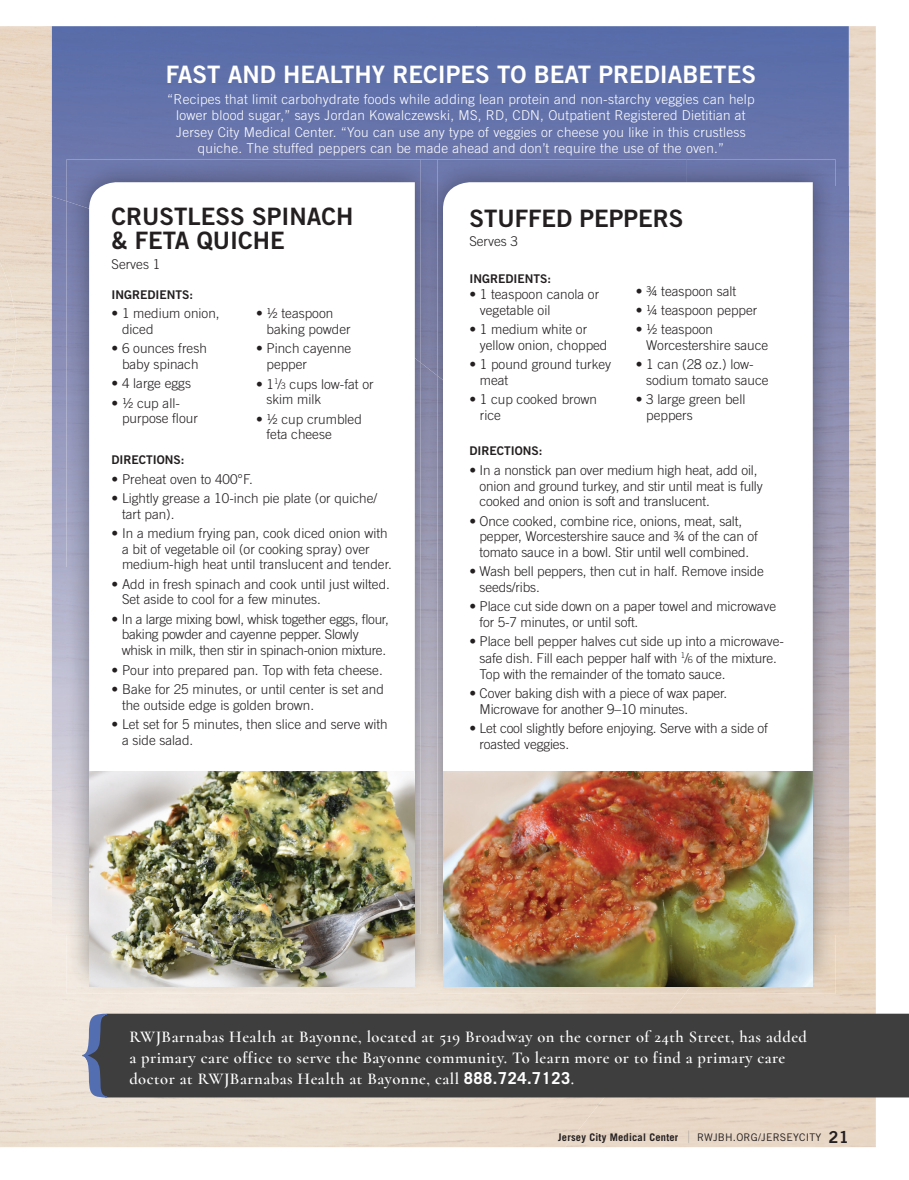
<style>
.page{position:relative;width:909px;height:1180px;background:#fff}
.page>*{position:absolute;margin:0;border:0;box-sizing:border-box;transform-origin:0 0}
.t1{font:24px/24px "Trade Gothic Bold Two";color:#231f20}
.t2{font:24px "Trade Gothic Bold Two";color:#fff}
.t3{font:600 16.5px/21px "Cormorant";letter-spacing:.03em;color:#fff}
.t4{font:300 13.5px/15.8px "Trade Gothic";color:#231f20}
.t5{font:300 13.5px/16.5px "Trade Gothic";letter-spacing:.02em;color:#fff;text-align:center}
.t6{font:300 13.5px/15.8px "Trade Gothic";letter-spacing:-.02em;color:#231f20}
.t7{font:12px "Trade Gothic Bold Two";color:#231f20}
.t8{font:700 10.5px "Trade Gothic";letter-spacing:.02em;color:#231f20}
.s1{font-size:9px}
.s2{font-family:"Trade Gothic";font-weight:700}
.s3{font-weight:300;font-size:17.1px;color:#808285}
.s4{font-weight:400}
.s5{font-family:"Trade Gothic Bold Two";font-weight:400;font-size:16.5px}
</style>
<div class="page">
<img style="left:824px;top:26px;width:51px;height:1121px">
<div style="left:523px;top:993px;width:162px;height:20px;background:#ead9c9"></div>
<div style="left:523px;top:1097px;width:84px;height:50px;background:#e9d8c8"></div>
<img style="left:52px;top:26px;width:796px;height:160px">
<img style="left:835px;top:186px;width:13px;height:749px">
<img style="left:66px;top:935px;width:619px;height:58px">
<img style="left:66px;top:159px;width:354px;height:164px">
<img style="left:66px;top:201px;width:23px;height:734px">
<img style="left:415px;top:323px;width:5px;height:612px">
<svg style="left:89px;top:182px;width:326px;height:589px"></svg>
<img style="left:89px;top:771px;width:326px;height:215px">
<img style="left:685px;top:935px;width:150px;height:58px">
<img style="left:437px;top:159px;width:249px;height:217px">
<img style="left:686px;top:159px;width:149px;height:465px">
<img style="left:812px;top:624px;width:23px;height:311px">
<img style="left:437px;top:376px;width:6px;height:559px">
<img style="left:420px;top:376px;width:17px;height:617px">
<img style="left:420px;top:159px;width:17px;height:217px">
<svg style="left:443px;top:182px;width:369px;height:442px"></svg>
<img style="left:443px;top:771px;width:369px;height:215px">
<div style="left:107px;top:1013px;width:802px;height:84px;background:#3e3e3f"></div>
<svg style="left:82px;top:1013px;width:25px;height:84px;background:#79829a"></svg>
<img style="left:0;top:242px;width:16px;height:187px">
<h1 class="t2" style="left:166px;top:59px;width:591px">FAST AND HEALTHY RECIPES TO BEAT PREDIABETES</h1>
<p class="t5" style="left:167px;top:90px;width:589px">“Recipes that limit carbohydrate foods while adding lean protein and non-starchy veggies can help lower blood sugar,” says Jordan Kowalczewski, MS, RD, CDN, Outpatient Registered Dietitian at Jersey City Medical Center. “You can use any type of veggies or cheese you like in this crustless quiche. The stuffed peppers can be made ahead and don’t require the use of the oven.”</p>
<h1 class="t1" style="left:111px;top:204px;width:243px">CRUSTLESS SPINACH &amp; FETA QUICHE</h1>
<p class="t4" style="left:111px;top:256px;width:50px">Serves 1</p>
<p class="t7" style="left:111px;top:287px;width:83px">INGREDIENTS:</p>
<p class="t4" style="left:122px;top:305px;width:99px;text-indent:-11px">• 1 medium onion, diced</p>
<p class="t4" style="left:111px;top:340px;width:97px;text-align:center">• 6 ounces fresh baby spinach</p>
<p class="t4" style="left:111px;top:375px;width:81px">• 4 large eggs</p>
<p class="t4" style="left:122px;top:395px;width:77px;text-indent:-11px">• ½ cup all&shy;purpose flour</p>
<p class="t7" style="left:111px;top:452px;width:74px">DIRECTIONS:</p>
<p class="t4" style="left:111px;top:471px;width:143px">• Preheat oven to 400°F.</p>
<p class="t4" style="left:122px;top:490px;width:257px;text-indent:-11px">• Lightly grease a 10-inch pie plate (or quiche/ tart pan).</p>
<p class="t4" style="left:122px;top:525px;width:271px;text-indent:-11px">• In a medium frying pan, cook diced onion with a bit of vegetable oil (or cooking spray) over medium-high heat until translucent and tender.</p>
<p class="t4" style="left:122px;top:576px;width:269px;text-indent:-11px">• Add in fresh spinach and cook until just wilted.<br>Set aside to cool for a few minutes.</p>
<p class="t6" style="left:122px;top:611px;width:269px;text-indent:-10px">• In a large mixing bowl, whisk together eggs, flour, baking powder and cayenne pepper. Slowly whisk in milk, then stir in spinach-onion mixture.</p>
<p class="t4" style="left:111px;top:661px;width:273px">• Pour into prepared pan. Top with feta cheese.</p>
<p class="t4" style="left:122px;top:681px;width:263px;text-indent:-11px">• Bake for 25 minutes, or until center is set and the outside edge is golden brown.</p>
<p class="t4" style="left:122px;top:715px;width:267px;line-height:16.5px;text-indent:-11px">• Let set for 5 minutes, then slice and serve with a side salad.</p>
<p class="t4" style="left:266px;top:305px;width:86px;text-indent:-11px">• ½ teaspoon baking powder</p>
<p class="t4" style="left:266px;top:340px;width:86px;text-indent:-11px">• Pinch cayenne pepper</p>
<p class="t4" style="left:266px;top:376px;width:109px;text-indent:-10px">• 1<sup>1</sup>/<span class="s1">3</span> cups low-fat or skim milk</p>
<p class="t4" style="left:266px;top:411px;width:97px;text-indent:-11px">• ½ cup crumbled feta cheese</p>
<h1 class="t1" style="left:469px;top:206px;width:216px">STUFFED PEPPERS</h1>
<p class="t4" style="left:469px;top:233px;width:50px">Serves 3</p>
<p class="t7" style="left:469px;top:271px;width:83px">INGREDIENTS:</p>
<p class="t4" style="left:480px;top:286px;width:121px;text-indent:-11px">• 1 teaspoon canola or vegetable oil</p>
<p class="t4" style="left:480px;top:321px;width:129px;text-indent:-11px">• 1 medium white or yellow onion, chopped</p>
<p class="t4" style="left:480px;top:356px;width:133px;text-indent:-11px">• 1 pound ground turkey meat</p>
<p class="t4" style="left:480px;top:391px;width:119px;text-indent:-11px">• 1 cup cooked brown rice</p>
<p class="t7" style="left:469px;top:444px;width:74px">DIRECTIONS:</p>
<p class="t4" style="left:479px;top:462px;width:285px;text-indent:-10px">• In a nonstick pan over medium high heat, add oil, onion and ground turkey, and stir until meat is fully cooked and onion is soft and translucent.</p>
<p class="t4" style="left:479px;top:512px;width:280px;text-indent:-10px">• Once cooked, combine rice, onions, meat, salt, pepper, Worcestershire sauce and ¾ of the can of tomato sauce in a bowl. Stir until well combined.</p>
<p class="t4" style="left:479px;top:563px;width:286px;text-indent:-10px">• Wash bell peppers, then cut in half. Remove inside seeds/ribs.</p>
<p class="t4" style="left:479px;top:598px;width:298px;text-indent:-10px">• Place cut side down on a paper towel and microwave for 5-7 minutes, or until soft.</p>
<p class="t4" style="left:479px;top:633px;width:306px;text-indent:-10px">• Place bell pepper halves cut side up into a microwave&shy;safe dish. Fill each pepper half with <sup>1</sup>/<span class="s1">6</span> of the mixture.<br>Top with the remainder of the tomato sauce.</p>
<p class="t4" style="left:479px;top:685px;width:249px;text-indent:-10px">• Cover baking dish with a piece of wax paper.<br>Microwave for another 9–10 minutes.</p>
<p class="t4" style="left:479px;top:719px;width:290px;line-height:16.5px;text-indent:-10px">• Let cool slightly before enjoying. Serve with a side of roasted veggies.</p>
<p class="t4" style="left:635px;top:283px;width:102px">• ¾ teaspoon salt</p>
<p class="t4" style="left:635px;top:302px;width:123px">• ¼ teaspoon pepper</p>
<p class="t4" style="left:646px;top:321px;width:123px;text-indent:-11px">• ½ teaspoon<br>Worcestershire sauce</p>
<p class="t4" style="left:646px;top:356px;width:124px;text-indent:-11px">• 1 can (28 oz.) low&shy;sodium tomato sauce</p>
<p class="t4" style="left:646px;top:391px;width:101px;text-indent:-11px">• 3 large green bell peppers</p>
<p class="t3" style="left:129px;top:1025px;width:679px">RWJBarnabas Health at Bayonne, located at 519 Broadway on the corner of 24th Street, has added a primary care office to serve the Bayonne community. To learn more or to find a primary care doctor at RWJBarnabas Health at Bayonne, call <span class="s2">888.724.7123</span>.</p>
<p class="t8" style="left:558px;top:1131px;width:292px">Jersey City Medical Center <span class="s3">|</span> <span class="s4">RWJBH.ORG/JERSEYCITY</span> <span class="s5">21</span></p>
</div>
